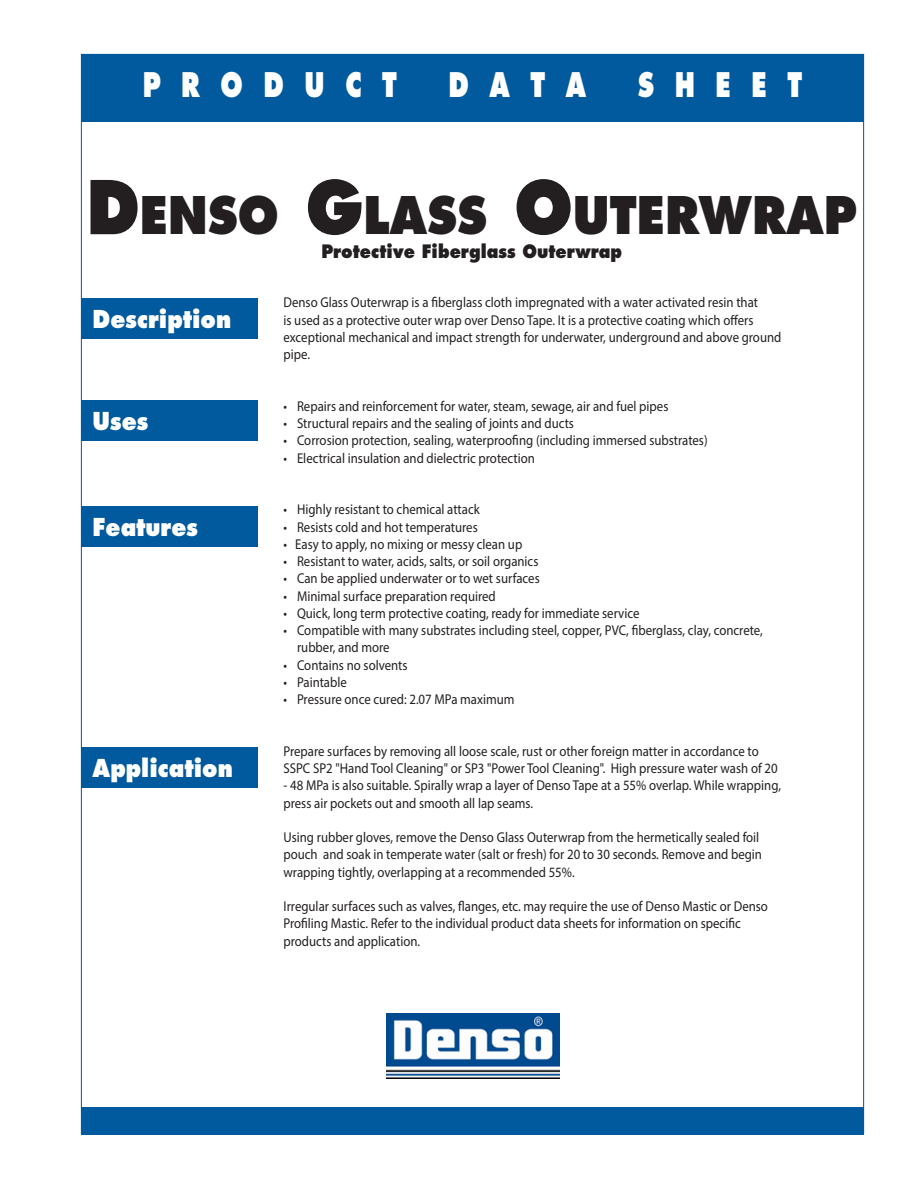
<style>
.page{position:relative;width:918px;height:1188px;background:#fff}
.page>*{position:absolute;margin:0;border:0;box-sizing:border-box;transform-origin:0 0}
.Headline{font:800 50.4px "Futura";color:#231f20;scale:.9 1}
.t1{font:800 33px "Futura";color:#fff;scale:.75 1}
.Subhead_1{font:800 24px "Futura";color:#fff;scale:.9 1}
.Subhead_2{font:800 18px "Futura";color:#231f20;scale:.9 1}
.Body_text{font:14.25px/17.2px "Myriad Pro";color:#231f20;scale:.9 1}
.s1{font-size:72px}
</style>
<div class="page">
<div style="left:81px;top:54px;width:783px;height:68px;background:#015a9d"></div>
<div style="left:81px;top:1107px;width:783px;height:27px;background:#015a9d"></div>
<div style="left:81px;top:298px;width:176px;height:41px;background:#015a9d"></div>
<div style="left:81px;top:400px;width:176px;height:41px;background:#015a9d"></div>
<div style="left:81px;top:507px;width:176px;height:40px;background:#015a9d"></div>
<div style="left:81px;top:747px;width:176px;height:41px;background:#015a9d"></div>
<img style="left:387px;top:1014px;width:173px;height:64px">
<h2 class="t1" style="left:143px;top:65px;width:341px">P R O D U C T</h2>
<h2 class="t1" style="left:448px;top:65px;width:185px">D A T A</h2>
<h2 class="t1" style="left:638px;top:65px;width:221px">S H E E T</h2>
<p class="Headline" style="left:86px;top:184px;width:858px"><span class="s1">D</span>ENSO <span class="s1">G</span>LASS <span class="s1">O</span>UTERWRAP</p>
<p class="Subhead_2" style="left:321px;top:240px;width:336px">Protective Fiberglass Outerwrap</p>
<p class="Subhead_1" style="left:93px;top:304px;width:156px">Description</p>
<p class="Subhead_1" style="left:93px;top:406px;width:63px">Uses</p>
<p class="Subhead_1" style="left:93px;top:513px;width:119px">Features</p>
<p class="Subhead_1" style="left:93px;top:753px;width:157px">Application</p>
<p class="Body_text" style="left:284px;top:294px;width:555px">Denso Glass Outerwrap is a fiberglass cloth impregnated with a water activated resin that<br>is used as a protective outer wrap over Denso Tape. It is a protective coating which offers exceptional mechanical and impact strength for underwater, underground and above ground pipe.</p>
<p class="Body_text" style="left:284px;top:397px;width:429px">• Repairs and reinforcement for water, steam, sewage, air and fuel pipes</p>
<p class="Body_text" style="left:284px;top:414px;width:324px">• Structural repairs and the sealing of joints and ducts</p>
<p class="Body_text" style="left:284px;top:432px;width:473px">• Corrosion protection, sealing, waterproofing (including immersed substrates)</p>
<p class="Body_text" style="left:284px;top:449px;width:281px">• Electrical insulation and dielectric protection</p>
<p class="Body_text" style="left:284px;top:501px;width:220px">• Highly resistant to chemical attack</p>
<p class="Body_text" style="left:284px;top:518px;width:217px">• Resists cold and hot temperatures</p>
<p class="Body_text" style="left:284px;top:535px;width:267px">• Easy to apply, no mixing or messy clean up</p>
<p class="Body_text" style="left:284px;top:552px;width:285px">• Resistant to water, acids, salts, or soil organics</p>
<p class="Body_text" style="left:284px;top:570px;width:286px">• Can be applied underwater or to wet surfaces</p>
<p class="Body_text" style="left:284px;top:587px;width:237px">• Minimal surface preparation required</p>
<p class="Body_text" style="left:284px;top:604px;width:397px">• Quick, long term protective coating, ready for immediate service</p>
<p class="Body_text" style="left:284px;top:621px;width:534px">• Compatible with many substrates including steel, copper, PVC, fiberglass, clay, concrete,</p>
<p class="Body_text" style="left:297px;top:639px;width:104px">rubber, and more</p>
<p class="Body_text" style="left:284px;top:656px;width:139px">• Contains no solvents</p>
<p class="Body_text" style="left:284px;top:673px;width:72px">• Paintable</p>
<p class="Body_text" style="left:284px;top:690px;width:258px">• Pressure once cured: 2.07 MPa maximum</p>
<p class="Body_text" style="left:284px;top:742px;width:551px">Prepare surfaces by removing all loose scale, rust or other foreign matter in accordance to<br>SSPC SP2 "Hand Tool Cleaning" or SP3 "Power Tool Cleaning". High pressure water wash of 20</p>
<p class="Body_text" style="left:284px;top:777px;width:554px">- 48 MPa is also suitable. Spirally wrap a layer of Denso Tape at a 55% overlap. While wrapping, press air pockets out and smooth all lap seams.</p>
<p class="Body_text" style="left:284px;top:828px;width:533px">Using rubber gloves, remove the Denso Glass Outerwrap from the hermetically sealed foil pouch and soak in temperate water (salt or fresh) for 20 to 30 seconds. Remove and begin wrapping tightly, overlapping at a recommended 55%.</p>
<p class="Body_text" style="left:284px;top:897px;width:540px">Irregular surfaces such as valves, flanges, etc. may require the use of Denso Mastic or Denso<br>Profiling Mastic. Refer to the individual product data sheets for information on specific products and application.</p>
</div>
